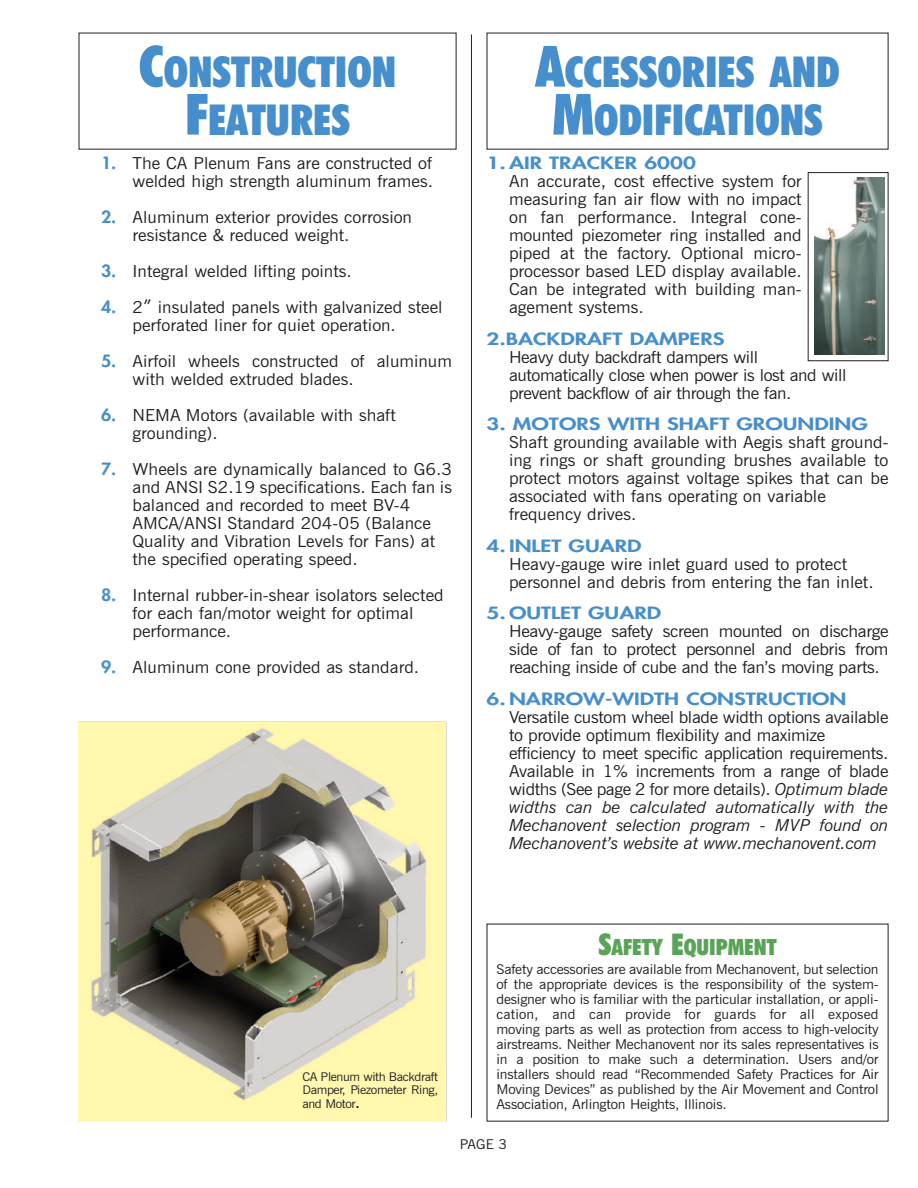
<style>
.page{position:relative;width:918px;height:1188px;background:#fff}
.page>*{position:absolute;margin:0;border:0;box-sizing:border-box;transform-origin:0 0}
.t1{font:900 condensed 42.75px/48px "Futura BT";color:#468fcc;text-align:center}
.t2{font:900 condensed 22.5px "Futura BT";color:#5aa359}
.t3{font:16.5px/18px "News Gothic BT";color:#231f20;scale:1.07 1}
.t4{font:16.5px/18px "News Gothic BT";letter-spacing:-.02em;color:#231f20;scale:1.07 1}
.t5{font:800 16.5px "Futura";color:#468fcc;scale:1.35 1}
.t6{font:16.5px/18px "News Gothic BT";letter-spacing:-.025em;color:#231f20;scale:1.07 1}
.t7{font:13.5px/15px "News Gothic BT";letter-spacing:-.01em;color:#231f20;text-align:justify;scale:1.07 1}
.t8{font:13.5px "News Gothic BT";letter-spacing:-.01em;color:#231f20;scale:1.06 1}
.t9{font:12px/13.5px "News Gothic BT";letter-spacing:-.03em;color:#231f20;text-align:justify;scale:1.07 1}
.s1{font-size:57px}
.s2{font-family:"Futura";font-weight:800;color:#468fcc}
.s3{font-family:"Futura";font-size:18px}
.s4{font-style:italic}
.s5{font-family:"Helvetica";font-size:18px}
.s6{font-size:30px}
</style>
<div class="page">
<hr style="left:471px;top:35px;width:1px;height:1083px;background:#231f20">
<img style="left:814px;top:178px;width:70px;height:177px">
<div style="left:808px;top:172px;width:81px;height:189px;border:1px solid #231f20"></div>
<img style="left:79px;top:723px;width:366px;height:398px">
<h1 class="t1" style="left:139px;top:50px;width:259px"><span class="s1">C</span>ONSTRUCTION<br><span class="s1">F</span>EATURES</h1>
<p class="t3" style="left:101px;top:156px;width:312px;text-align:right"><span class="s2">1.</span> The CA Plenum Fans are constructed of welded high strength aluminum frames.</p>
<p class="t3" style="left:133px;top:210px;width:263px;text-indent:-31px"><span class="s2">2.</span> Aluminum exterior provides corrosion resistance &amp; reduced weight.</p>
<p class="t3" style="left:101px;top:264px;width:236px"><span class="s2">3.</span> Integral welded lifting points.</p>
<p class="t3" style="left:133px;top:300px;width:291px;text-indent:-31px"><span class="s2">4.</span> 2<span class="s3">”</span> insulated panels with galvanized steel perforated liner for quiet operation.</p>
<p class="t3" style="left:133px;top:354px;width:300px;text-indent:-31px"><span class="s2">5.</span> Airfoil wheels constructed of aluminum with welded extruded blades.</p>
<p class="t3" style="left:133px;top:408px;width:248px;text-indent:-32px"><span class="s2">6.</span> NEMA Motors (available with shaft grounding).</p>
<p class="t3" style="left:133px;top:462px;width:300px;text-indent:-31px"><span class="s2">7.</span> Wheels are dynamically balanced to G6.3 and ANSI S2.19 specifications. Each fan is balanced and recorded to meet BV-4<br>AMCA/ANSI Standard 204-05 (Balance Quality and Vibration Levels for Fans) at the specified operating speed.</p>
<p class="t3" style="left:133px;top:588px;width:292px;text-indent:-31px"><span class="s2">8.</span> Internal rubber-in-shear isolators selected for each fan/motor weight for optimal performance.</p>
<p class="t3" style="left:101px;top:660px;width:299px"><span class="s2">9.</span> Aluminum cone provided as standard.</p>
<h1 class="t1" style="left:535px;top:50px;width:306px"><span class="s1">A</span>CCESSORIES AND<br><span class="s1">M</span>ODIFICATIONS</h1>
<p class="t5" style="left:487px;top:155px;width:157px">1.AIR TRACKER 6000</p>
<p class="t3" style="left:509px;top:174px;width:275px;text-align:justify">An accurate, cost effective system for measuring fan air flow with no impact on fan performance. Integral cone&shy;mounted piezometer ring installed and piped at the factory. Optional micro&shy;processor based LED display available.<br>Can be integrated with building man&shy;agement systems.</p>
<p class="t5" style="left:487px;top:331px;width:178px">2.BACKDRAFT DAMPERS</p>
<p class="t6" style="left:509px;top:350px;width:317px">Heavy duty backdraft dampers will automatically close when power is lost and will prevent backflow of air through the fan.</p>
<p class="t5" style="left:487px;top:416px;width:284px">3. MOTORS WITH SHAFT GROUNDING</p>
<p class="t3" style="left:509px;top:435px;width:356px">Shaft grounding available with Aegis shaft ground&shy;ing rings or shaft grounding brushes available to protect motors against voltage spikes that can be associated with fans operating on variable frequency drives.</p>
<p class="t5" style="left:487px;top:538px;width:116px">4.INLET GUARD</p>
<p class="t3" style="left:509px;top:557px;width:342px">Heavy-gauge wire inlet guard used to protect personnel and debris from entering the fan inlet.</p>
<p class="t5" style="left:487px;top:605px;width:131px">5.OUTLET GUARD</p>
<p class="t3" style="left:509px;top:624px;width:356px;text-align:justify">Heavy-gauge safety screen mounted on discharge side of fan to protect personnel and debris from reaching inside of cube and the fan’s moving parts.</p>
<p class="t5" style="left:487px;top:691px;width:268px">6.NARROW-WIDTH CONSTRUCTION</p>
<p class="t4" style="left:509px;top:710px;width:356px">Versatile custom wheel blade width options available to provide optimum flexibility and maximize efficiency to meet specific application requirements.<br>Available in 1% increments from a range of blade widths (See page 2 for more details). <span class="s4">Optimum blade widths can be calculated automatically with the Mechanovent selection program - MVP found on Mechanovent’s website at www.mechanovent.com</span></p>
<p class="t9" style="left:302px;top:1071px;width:128px">CA Plenum with Backdraft Damper, Piezometer Ring, and Motor<span class="s5">.</span></p>
<h2 class="t2" style="left:598px;top:937px;width:180px"><span class="s6">S</span>AFETY <span class="s6">E</span>QUIPMENT</h2>
<p class="t7" style="left:496px;top:963px;width:359px">Safety accessories are available from Mechanovent, but selection of the appropriate devices is the responsibility of the system&shy;designer who is familiar with the particular installation, or appli&shy;cation, and can provide for guards for all exposed moving parts as well as protection from access to high-velocity airstreams. Neither Mechanovent nor its sales representatives is in a position to make such a determination. Users and/or installers should read “Recommended Safety Practices for Air Moving Devices” as published by the Air Movement and Control Association, Arlington Heights, Illinois.</p>
<p class="t8" style="left:460px;top:1139px;width:46px">PAGE 3</p>
</div>
